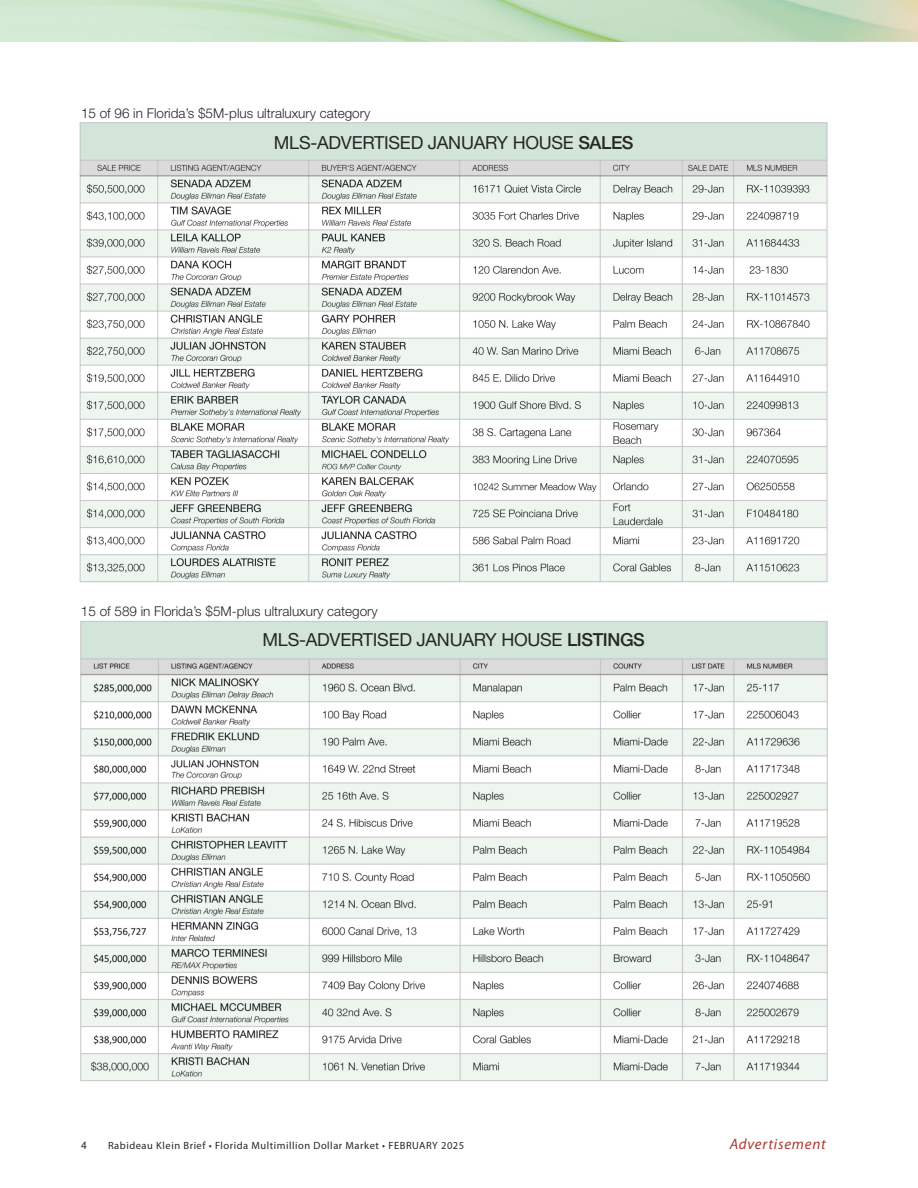
<style>
.page{position:relative;width:918px;height:1188px;background:#fff}
.page>*{position:absolute;margin:0;border:0;box-sizing:border-box;transform-origin:0 0}
.t1{font:18px "Helvetica Neue";letter-spacing:-.015em;color:#272627}
.t2{font:italic 15px "Myriad Pro";letter-spacing:.05em;color:#ad382f}
.t3{font:300 13.5px "Helvetica Neue";color:#272627}
.t4{font:10.5px "Myriad Pro";letter-spacing:.05em;color:#272627}
.t5{font:10.5px "Helvetica";color:#272627}
.s1{font-weight:500}
</style>
<div class="page">
<img style="left:79px;top:122px;width:749px;height:461px">
<img style="left:80px;top:621px;width:748px;height:461px">
<img style="left:0;top:0;width:918px;height:42px">
<p class="t3" style="left:81px;top:102px;width:291px">15 of 96 in Florida’s $5M-plus ultraluxury category</p>
<h1 class="t1" style="left:274px;top:128px;width:361px">MLS-ADVERTISED JANUARY HOUSE <span class="s1">SALES</span></h1>
<p class="t3" style="left:81px;top:600px;width:298px">15 of 589 in Florida’s $5M-plus ultraluxury category</p>
<h1 class="t1" style="left:263px;top:625px;width:384px">MLS-ADVERTISED JANUARY HOUSE <span class="s1">LISTINGS</span></h1>
<p class="t5" style="left:81px;top:1139px;width:7px">4</p>
<p class="t4" style="left:108px;top:1142px;width:358px">Rabideau Klein Brief • Florida Multimillion Dollar Market • FEBRUARY 2025</p>
<p class="t2" style="left:730px;top:1138px;width:98px">Advertisement</p>
</div>
